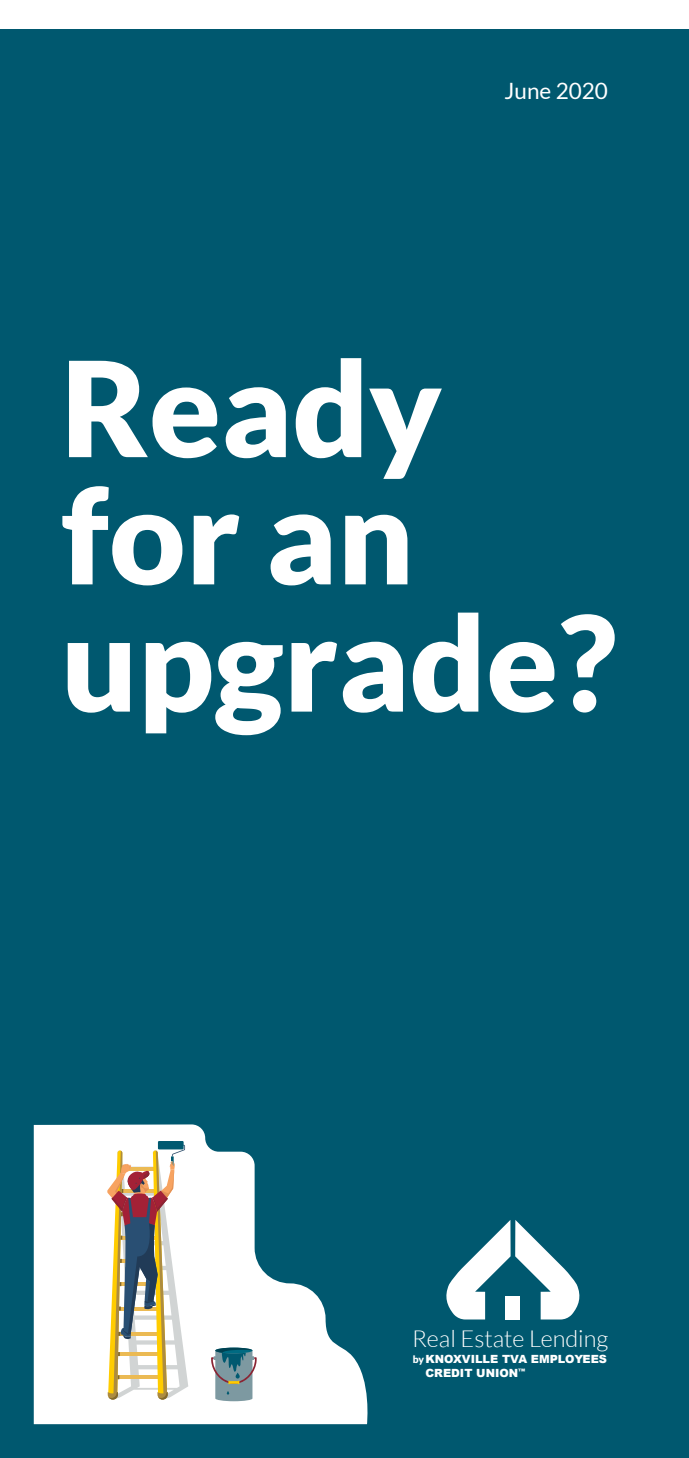
<style>
.page{position:relative;width:689px;height:1458px;background:#fff}
.page>*{position:absolute;margin:0;border:0;box-sizing:border-box;transform-origin:0 0}
.t1{font:900 132.3px/127.1px "Lato";color:#fff}
.t2{font:300 23.4px "Lato";color:#fff}
.t3{font:22.5px "Lato";color:#fff}
.t4{font:900 11.25px/13.5px "Arial";color:#fff}
.s1{font-family:"Lato";font-size:10.12px}
</style>
<div class="page">
<div style="left:0;top:30px;width:688px;height:1428px;background:#00586f"></div>
<svg style="left:34px;top:1124px;width:334px;height:300px;fill:#fff"></svg>
<svg style="left:211px;top:1348px;width:46px;height:53px;background:#809ba1"></svg>
<div style="left:158px;top:1141px;width:25px;height:8px;background:#005970"></div>
<svg style="left:107px;top:1145px;width:81px;height:255px;background:#cdc0a9"></svg>
<svg style="left:446px;top:1220px;width:134px;height:100px"></svg>
<div style="left:505px;top:1296px;width:15px;height:24px;background:#fff"></div>
<p class="t3" style="left:504px;top:78px;width:105px">June 2020</p>
<h1 class="t1" style="left:61px;top:342px;width:557px">Ready for an upgrade?</h1>
<h2 class="t2" style="left:412px;top:1326px;width:198px">Real Estate Lending</h2>
<p class="t4" style="left:425px;top:1352px;width:183px;text-indent:-13px"><span class="s1">by</span> KNOXVILLE TVA EMPLOYEES<br>CREDIT UNION<sup>™</sup></p>
</div>
